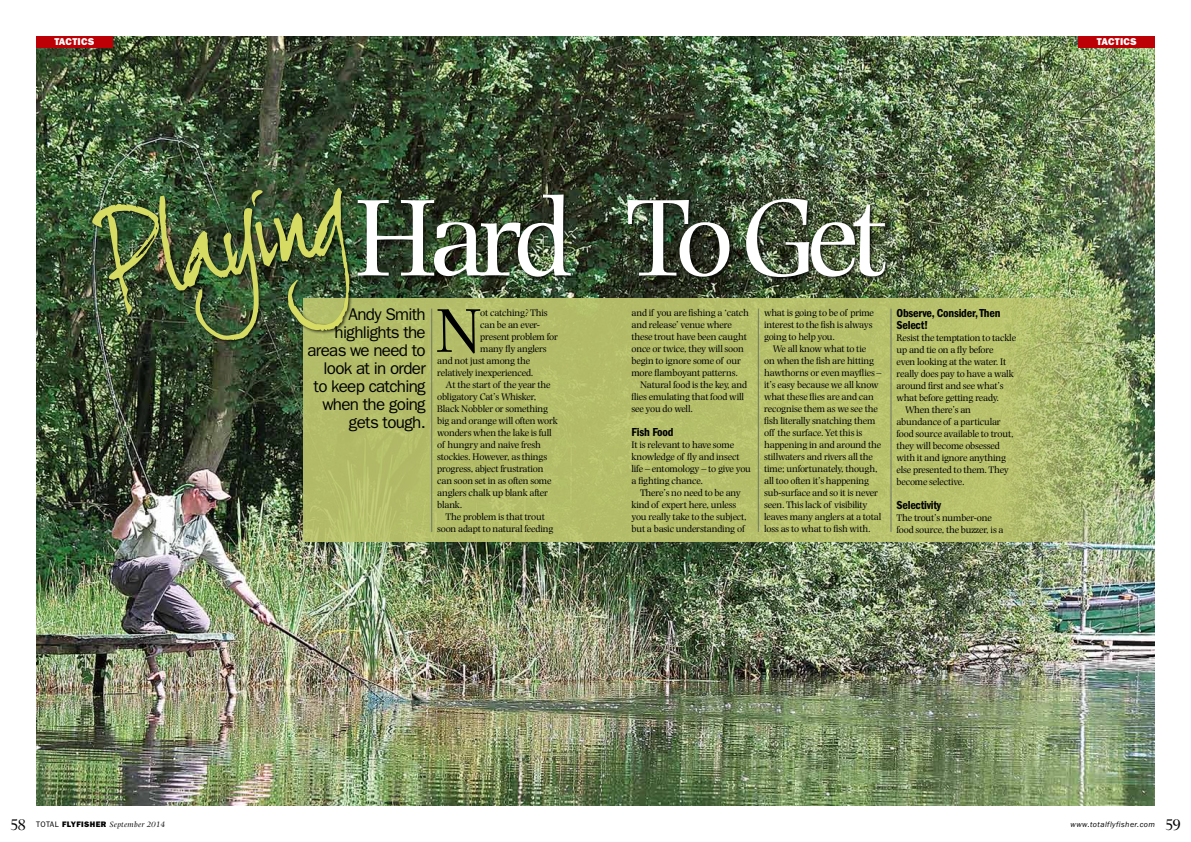
<style>
.page{position:relative;width:1191px;height:842px;background:#fff}
.page>*{position:absolute;margin:0;border:0;box-sizing:border-box;transform-origin:0 0}
.t1{font:114px "Photina MT Std";letter-spacing:-.07em;color:#fff}
.t2{font:64.5px "Photina MT Std";color:#000}
.t3{font:17px/18px "ITC Franklin Gothic Std";letter-spacing:-.04em;color:#000;text-align:right}
.t4{font:12px/12px "ITC Franklin Gothic Std Dm Cd";letter-spacing:-.02em;color:#000}
.t5{font:10px/12px "Photina MT Std";letter-spacing:-.02em;color:#000}
.t6{font:10px "ITC Franklin Gothic Std Hvy";letter-spacing:.02em;color:#fff}
.t7{font:italic 8px "Photina MT Std";letter-spacing:.04em;color:#000}
.t8{font:italic 8px "ITC Franklin Gothic Std";letter-spacing:.05em;color:#000}
.s1{font-style:normal;font-size:16px}
.s2{font-family:"ITC Franklin Gothic Std";font-style:normal}
.s3{font-family:"ITC Franklin Gothic Std Hvy";font-style:normal}
.s4{font-family:"Photina MT Std";font-style:normal;font-size:16px}
</style>
<div class="page">
<img style="left:36px;top:36px;width:1119px;height:770px">
<svg style="left:303px;top:298px;width:852px;height:243px;background:#b1bc6b"></svg>
<div style="left:1078px;top:36px;width:77px;height:11px;background:#bc0006"></div>
<div style="left:36px;top:36px;width:77px;height:11px;background:#bc0006"></div>
<hr style="left:758px;top:309px;width:1px;height:223px;background:#6e7668">
<hr style="left:431px;top:309px;width:1px;height:223px;background:#6e7668">
<div style="left:356px;top:193px;width:533px;height:88px;background:#000;opacity:.75"></div>
<div style="left:91px;top:186px;width:263px;height:158px;background:#000;opacity:.75"></div>
<img style="left:92px;top:188px;width:257px;height:152px">
<hr style="left:890px;top:309px;width:1px;height:223px;background:#6e7668">
<p class="t6" style="left:54px;top:36px;width:41px">TACTICS</p>
<h1 class="t1" style="left:356px;top:173px;width:533px">Hard To Get</h1>
<p class="t5" style="left:631px;top:306px;width:119px">and if you are fishing a ‘catch and release’ venue where these trout have been caught once or twice, they will soon begin to ignore some of our more flamboyant patterns.</p>
<p class="t5" style="left:631px;top:378px;width:117px;text-indent:8px">Natural food is the key, and flies emulating that food will see you do well.</p>
<p class="t4" style="left:631px;top:426px;width:44px">Fish Food</p>
<p class="t5" style="left:631px;top:438px;width:121px">It is relevant to have some knowledge of fly and insect life – entomology – to give you a fighting chance.</p>
<p class="t5" style="left:631px;top:486px;width:117px;text-indent:8px">There’s no need to be any kind of expert here, unless you really take to the subject, but a basic understanding of</p>
<h3 class="t3" style="left:307px;top:306px;width:120px">Andy Smith highlights the areas we need to look at in order to keep catching when the going gets tough.</h3>
<h2 class="t2" style="left:436px;top:294px;width:47px">N</h2>
<p class="t5" style="left:480px;top:306px;width:69px">ot catching? This</p>
<p class="t5" style="left:764px;top:306px;width:111px">what is going to be of prime interest to the fish is always going to help you.</p>
<p class="t5" style="left:764px;top:342px;width:119px;text-indent:8px">We all know what to tie<br>on when the fish are hitting hawthorns or even mayflies – it’s easy because we all know what these flies are and can recognise them as we see the fish literally snatching them off the surface. Yet this is happening in and around the stillwaters and rivers all the time; unfortunately, though, all too often it’s happening sub-surface and so it is never seen. This lack of visibility leaves many anglers at a total loss as to what to fish with.</p>
<p class="t5" style="left:480px;top:318px;width:61px">can be an ever-</p>
<p class="t5" style="left:480px;top:330px;width:79px">present problem for</p>
<p class="t5" style="left:480px;top:342px;width:68px">many fly anglers</p>
<p class="t5" style="left:437px;top:354px;width:94px">and not just among the</p>
<p class="t5" style="left:437px;top:366px;width:98px">relatively inexperienced.</p>
<p class="t5" style="left:445px;top:378px;width:106px">At the start of the year the</p>
<p class="t5" style="left:437px;top:390px;width:101px">obligatory Cat’s Whisker,</p>
<p class="t5" style="left:437px;top:402px;width:113px">Black Nobbler or something</p>
<p class="t5" style="left:437px;top:414px;width:122px">big and orange will often work</p>
<p class="t5" style="left:437px;top:426px;width:116px">wonders when the lake is full</p>
<p class="t5" style="left:437px;top:438px;width:105px">of hungry and naive fresh</p>
<p class="t5" style="left:437px;top:450px;width:112px">stockies. However, as things</p>
<p class="t5" style="left:437px;top:462px;width:108px">progress, abject frustration</p>
<p class="t5" style="left:437px;top:474px;width:116px">can soon set in as often some</p>
<p class="t5" style="left:437px;top:486px;width:112px">anglers chalk up blank after</p>
<p class="t5" style="left:437px;top:498px;width:27px">blank.</p>
<p class="t5" style="left:445px;top:510px;width:101px">The problem is that trout</p>
<p class="t5" style="left:437px;top:522px;width:118px">soon adapt to natural feeding</p>
<p class="t4" style="left:896px;top:307px;width:105px">Observe, Consider, Then<br>Select!</p>
<p class="t5" style="left:896px;top:332px;width:121px">Resist the temptation to tackle</p>
<p class="t5" style="left:896px;top:344px;width:99px">up and tie on a fly before</p>
<p class="t5" style="left:896px;top:356px;width:111px">even looking at the water. It</p>
<p class="t5" style="left:896px;top:368px;width:119px">really does pay to have a walk</p>
<p class="t5" style="left:896px;top:380px;width:109px">around first and see what’s</p>
<p class="t5" style="left:896px;top:392px;width:104px">what before getting ready.</p>
<p class="t5" style="left:905px;top:404px;width:68px">When there’s an</p>
<p class="t5" style="left:896px;top:416px;width:106px">abundance of a particular</p>
<p class="t5" style="left:896px;top:428px;width:119px">food source available to trout,</p>
<p class="t5" style="left:896px;top:440px;width:105px">they will become obsessed</p>
<p class="t5" style="left:896px;top:452px;width:111px">with it and ignore anything</p>
<p class="t5" style="left:896px;top:464px;width:114px">else presented to them. They</p>
<p class="t5" style="left:896px;top:476px;width:70px">become selective.</p>
<p class="t4" style="left:896px;top:499px;width:46px">Selectivity</p>
<p class="t5" style="left:896px;top:512px;width:109px">The trout’s number-one food source, the buzzer, is a</p>
<p class="t6" style="left:1096px;top:36px;width:41px">TACTICS</p>
<p class="t7" style="left:9px;top:820px;width:157px"><span class="s1">58</span> <span class="s2">total</span> <span class="s3">FLYFISHER</span> September 2014</p>
<p class="t8" style="left:1070px;top:819px;width:112px">www.totalflyfisher.com <span class="s4">59</span></p>
</div>
